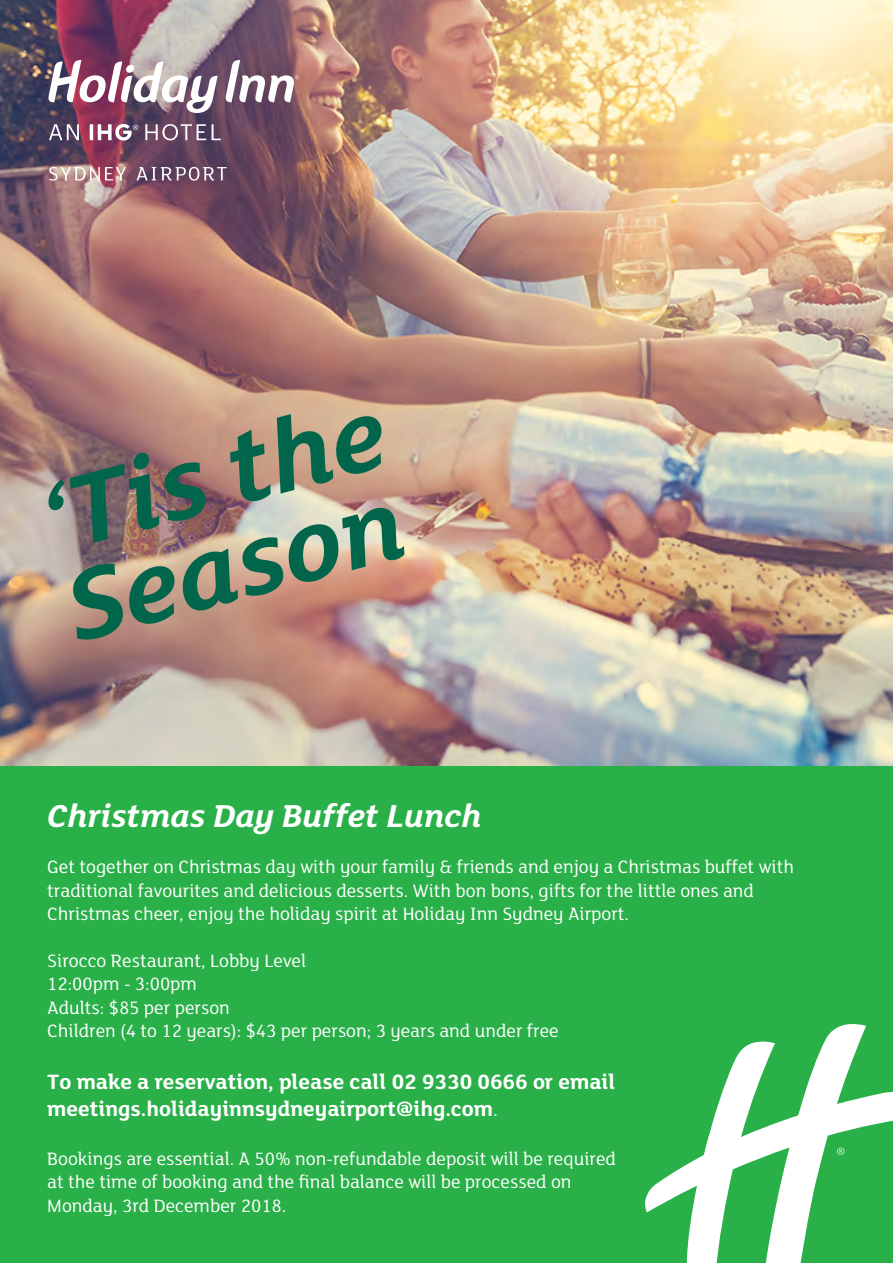
<style>
.page{position:relative;width:893px;height:1263px;background:#2ab049}
.page>*{position:absolute;margin:0;border:0;box-sizing:border-box;transform-origin:0 0}
.t1{font:italic 700 34.5px "FS Lola";color:#fff}
.t2{font:700 22.5px/27px "FS Lola";color:#fff}
.t3{font:19.5px/23.4px "FS Lola";color:#fff}
.s1{font-weight:400;font-size:21px}
</style>
<div class="page">
<img style="left:0;top:0;width:893px;height:765px">
<img style="left:47px;top:414px;width:357px;height:226px">
<svg style="left:645px;top:1024px;width:248px;height:239px"></svg>
<svg style="left:224px;top:60px;width:75px;height:42px;background:#9f8896"></svg>
<img style="left:47px;top:59px;width:171px;height:54px">
<div style="left:126px;top:65px;width:8px;height:8px;background:#fff;border-radius:3px"></div>
<svg style="left:49px;top:124px;width:172px;height:17px;background:#8f7287"></svg>
<svg style="left:49px;top:167px;width:77px;height:14px"></svg>
<svg style="left:137px;top:167px;width:90px;height:14px"></svg>
<h1 class="t1" style="left:47px;top:792px;width:436px">Christmas Day Buffet Lunch</h1>
<p class="t3" style="left:47px;top:854px;width:748px">Get together on Christmas day with your family &amp; friends and enjoy a Christmas buffet with traditional favourites and delicious desserts. With bon bons, gifts for the little ones and<br>Christmas cheer, enjoy the holiday spirit at Holiday Inn Sydney Airport.</p>
<p class="t3" style="left:47px;top:948px;width:513px">Sirocco Restaurant, Lobby Level<br>12:00pm - 3:00pm<br>Adults: $85 per person<br>Children (4 to 12 years): $43 per person; 3 years and under free</p>
<p class="t2" style="left:47px;top:1067px;width:569px">To make a reservation, please call 02 9330 0666 or email meetings.holidayinnsydneyairport@ihg.com<span class="s1">.</span></p>
<p class="t3" style="left:47px;top:1146px;width:570px">Bookings are essential. A 50% non-refundable deposit will be required at the time of booking and the final balance will be processed on<br>Monday, 3rd December 2018.</p>
</div>
